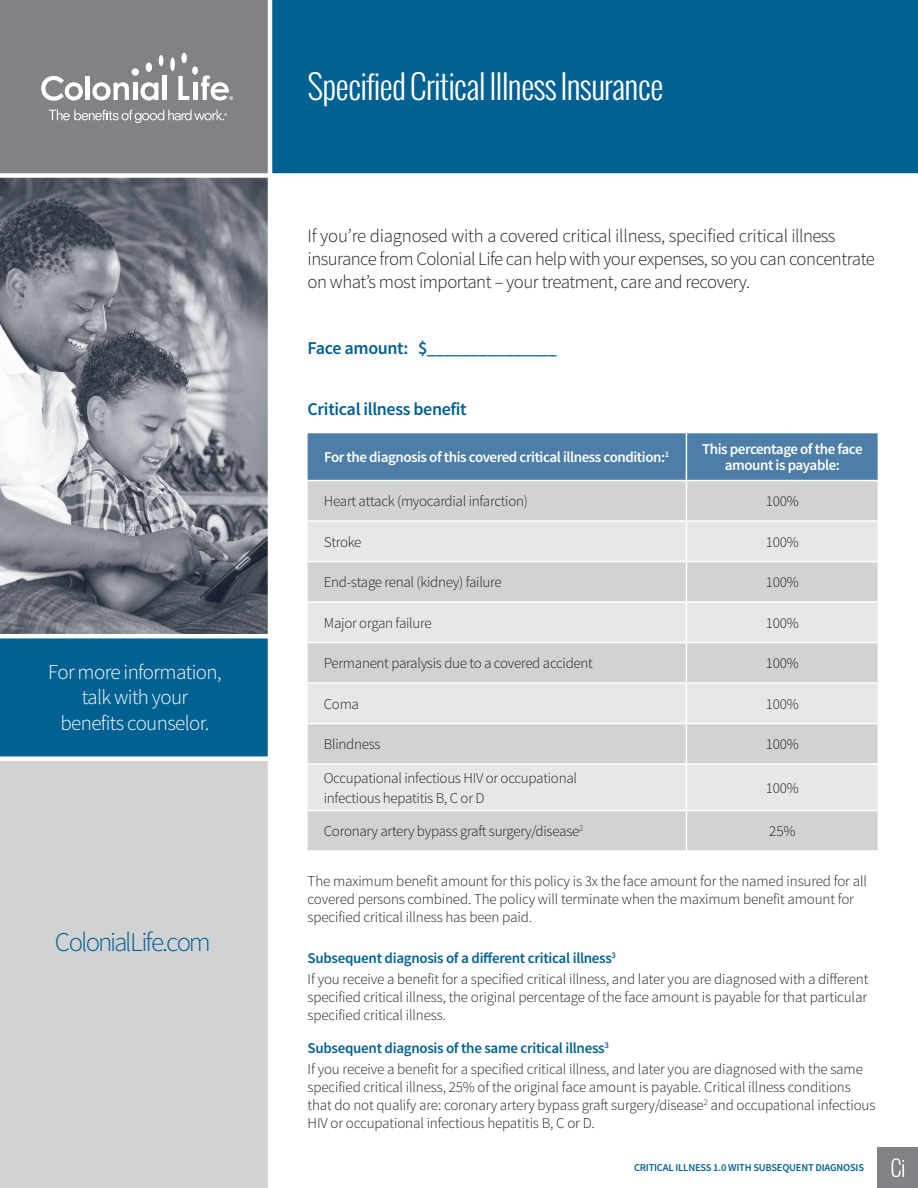
<style>
.page{position:relative;width:918px;height:1188px;background:#fff}
.page>*{position:absolute;margin:0;border:0;box-sizing:border-box;transform-origin:0 0}
._1_CL_GCI_Headline{font:300 33px "Oswald";letter-spacing:-.03em;color:#fff}
.t1{font:300 27px "Source Sans Pro";letter-spacing:-.07em;color:#006192}
.t2{font:300 21px/25.5px "Source Sans Pro";letter-spacing:-.03em;color:#fff;text-align:center}
._3_CL_GMB_Intro_Text{font:300 18.75px/23.2px "Source Sans Pro";letter-spacing:-.025em;color:#231f20}
._4_CL_GMB_Subhead_64{font:600 18px "Source Sans Pro";letter-spacing:-.02em;color:#006192}
._5_CL_Body_Copy{font:300 15px/18px "Source Sans Pro";letter-spacing:-.01em;color:#231f20}
.Body_Copy{font:300 15px/19.5px "Source Sans Pro";letter-spacing:-.02em;color:#231f20}
.Body_Copy-2{font:600 15px/16.5px "Source Sans Pro";letter-spacing:-.03em;color:#fff;text-align:center}
._4_CL_GMB_Subhead_64-2{font:600 15px "Source Sans Pro";letter-spacing:-.02em;color:#006192}
.Product_tab{font:600 10.5px "Source Sans Pro";letter-spacing:-.02em;color:#006192}
</style>
<div class="page">
<img style="left:0;top:178px;width:268px;height:456px">
<div style="left:0;top:756px;width:270px;height:432px;background:#d1d2d4"></div>
<div style="left:0;top:637px;width:270px;height:122px;background:#006192"></div>
<div style="left:0;top:756px;width:270px;height:5px;background:#fff"></div>
<hr style="left:0;top:634px;width:272px;height:4px;background:#fff">
<div style="left:270px;top:0;width:648px;height:174px;background:#006192"></div>
<div style="left:0;top:0;width:269px;height:175px;background:#808285"></div>
<div style="left:0;top:173px;width:918px;height:5px;background:#fff"></div>
<svg style="left:41px;top:76px;width:42px;height:25px"></svg>
<hr style="left:86px;top:76px;width:4px;height:24px;background:#fff">
<svg style="left:92px;top:82px;width:37px;height:19px"></svg>
<hr style="left:133px;top:83px;width:4px;height:17px;background:#fff">
<svg style="left:140px;top:82px;width:18px;height:19px"></svg>
<hr style="left:163px;top:76px;width:4px;height:24px;background:#fff">
<svg style="left:178px;top:76px;width:11px;height:24px"></svg>
<div style="left:192px;top:66px;width:6px;height:9px;background:#fff;border-radius:50%"></div>
<div style="left:170px;top:57px;width:5px;height:14px;background:#fff;border-radius:50%"></div>
<div style="left:132px;top:68px;width:7px;height:8px;background:#fff;border-radius:50%"></div>
<div style="left:146px;top:63px;width:6px;height:9px;background:#fff;border-radius:50%"></div>
<div style="left:181px;top:53px;width:6px;height:10px;background:#fff;border-radius:50%"></div>
<hr style="left:159px;top:55px;width:4px;height:11px;background:#fff;border-radius:50%">
<hr style="left:193px;top:83px;width:4px;height:17px;background:#fff">
<svg style="left:201px;top:75px;width:32px;height:26px"></svg>
<svg style="left:49px;top:110px;width:178px;height:13px"></svg>
<div style="left:878px;top:1147px;width:40px;height:41px;background:#808285"></div>
<svg style="left:892px;top:1158px;width:12px;height:19px"></svg>
<hr style="left:268px;top:0;width:4px;height:1188px;background:#fff">
<div style="left:308px;top:433px;width:570px;height:47px;background:#4d7ea7"></div>
<div style="left:308px;top:481px;width:570px;height:369px;background:#d1d2d4"></div>
<svg style="left:308px;top:522px;width:570px;height:288px;background:#dddee0"></svg>
<hr style="left:686px;top:433px;width:1px;height:47px;background:#fff">
<hr style="left:686px;top:481px;width:1px;height:39px;background:#fff">
<hr style="left:308px;top:520px;width:378px;height:2px;background:#fff">
<hr style="left:686px;top:520px;width:192px;height:2px;background:#fff">
<hr style="left:686px;top:522px;width:1px;height:39px;background:#fff">
<hr style="left:308px;top:561px;width:378px;height:1px;background:#fff">
<hr style="left:686px;top:561px;width:192px;height:1px;background:#fff">
<hr style="left:686px;top:562px;width:1px;height:39px;background:#fff">
<hr style="left:308px;top:601px;width:378px;height:2px;background:#fff">
<hr style="left:686px;top:601px;width:192px;height:2px;background:#fff">
<hr style="left:686px;top:603px;width:1px;height:39px;background:#fff">
<hr style="left:308px;top:642px;width:378px;height:1px;background:#fff">
<hr style="left:686px;top:642px;width:192px;height:1px;background:#fff">
<hr style="left:686px;top:643px;width:1px;height:39px;background:#fff">
<hr style="left:308px;top:682px;width:378px;height:2px;background:#fff">
<hr style="left:686px;top:682px;width:192px;height:2px;background:#fff">
<hr style="left:686px;top:684px;width:1px;height:39px;background:#fff">
<hr style="left:308px;top:723px;width:378px;height:1px;background:#fff">
<hr style="left:686px;top:723px;width:192px;height:1px;background:#fff">
<hr style="left:686px;top:724px;width:1px;height:39px;background:#fff">
<hr style="left:308px;top:763px;width:378px;height:2px;background:#fff">
<hr style="left:686px;top:763px;width:192px;height:2px;background:#fff">
<hr style="left:686px;top:765px;width:1px;height:45px;background:#fff">
<hr style="left:308px;top:810px;width:378px;height:1px;background:#fff">
<hr style="left:686px;top:810px;width:192px;height:1px;background:#fff">
<hr style="left:686px;top:811px;width:1px;height:39px;background:#fff">
<p class="t2" style="left:48px;top:659px;width:175px">For more information, talk with your benefits counselor.</p>
<p class="t1" style="left:55px;top:926px;width:157px">ColonialLife.com</p>
<p class="_1_CL_GCI_Headline" style="left:308px;top:64px;width:358px">Specified Critical Illness Insurance</p>
<p class="_3_CL_GMB_Intro_Text" style="left:308px;top:224px;width:569px">If you’re diagnosed with a covered critical illness, specified critical illness insurance from Colonial Life can help with your expenses, so you can concentrate on what’s most important – your treatment, care and recovery.</p>
<p class="_4_CL_GMB_Subhead_64" style="left:308px;top:337px;width:251px">Face amount: $_______________</p>
<p class="_4_CL_GMB_Subhead_64" style="left:308px;top:398px;width:161px">Critical illness benefit</p>
<p class="Body_Copy-2" style="left:324px;top:449px;width:347px">For the diagnosis of this covered critical illness condition:<sup>1</sup></p>
<p class="Body_Copy-2" style="left:702px;top:441px;width:162px">This percentage of the face amount is payable:</p>
<p class="Body_Copy" style="left:324px;top:492px;width:206px">Heart attack (myocardial infarction)</p>
<p class="Body_Copy" style="left:766px;top:492px;width:35px">100%</p>
<p class="Body_Copy" style="left:324px;top:532px;width:39px">Stroke</p>
<p class="Body_Copy" style="left:766px;top:532px;width:35px">100%</p>
<p class="Body_Copy" style="left:324px;top:573px;width:179px">End-stage renal (kidney) failure</p>
<p class="Body_Copy" style="left:766px;top:573px;width:35px">100%</p>
<p class="Body_Copy" style="left:324px;top:613px;width:109px">Major organ failure</p>
<p class="Body_Copy" style="left:766px;top:613px;width:35px">100%</p>
<p class="Body_Copy" style="left:324px;top:654px;width:271px">Permanent paralysis due to a covered accident</p>
<p class="Body_Copy" style="left:766px;top:654px;width:35px">100%</p>
<p class="Body_Copy" style="left:324px;top:694px;width:37px">Coma</p>
<p class="Body_Copy" style="left:766px;top:694px;width:35px">100%</p>
<p class="Body_Copy" style="left:324px;top:735px;width:58px">Blindness</p>
<p class="Body_Copy" style="left:766px;top:735px;width:35px">100%</p>
<p class="Body_Copy" style="left:324px;top:769px;width:255px">Occupational infectious HIV or occupational infectious hepatitis B, C or D</p>
<p class="Body_Copy" style="left:766px;top:778px;width:35px">100%</p>
<p class="Body_Copy" style="left:324px;top:822px;width:261px">Coronary artery bypass graft surgery/disease<sup>2</sup></p>
<p class="Body_Copy" style="left:769px;top:822px;width:28px">25%</p>
<p class="_5_CL_Body_Copy" style="left:308px;top:872px;width:561px">The maximum benefit amount for this policy is 3x the face amount for the named insured for all covered persons combined. The policy will terminate when the maximum benefit amount for specified critical illness has been paid.</p>
<p class="_4_CL_GMB_Subhead_64-2" style="left:308px;top:948px;width:310px">Subsequent diagnosis of a different critical illness<sup>3</sup></p>
<p class="_5_CL_Body_Copy" style="left:308px;top:970px;width:562px;text-align:justify">If you receive a benefit for a specified critical illness, and later you are diagnosed with a different specified critical illness, the original percentage of the face amount is payable for that particular specified critical illness.</p>
<p class="_4_CL_GMB_Subhead_64-2" style="left:308px;top:1039px;width:303px">Subsequent diagnosis of the same critical illness<sup>3</sup></p>
<p class="_5_CL_Body_Copy" style="left:308px;top:1061px;width:569px">If you receive a benefit for a specified critical illness, and later you are diagnosed with the same specified critical illness, 25% of the original face amount is payable. Critical illness conditions that do not qualify are: coronary artery bypass graft surgery/disease<sup>2</sup> and occupational infectious HIV or occupational infectious hepatitis B, C or D.</p>
<p class="Product_tab" style="left:634px;top:1161px;width:232px">CRITICAL ILLNESS 1.0 WITH SUBSEQUENT DIAGNOSIS</p>
</div>
